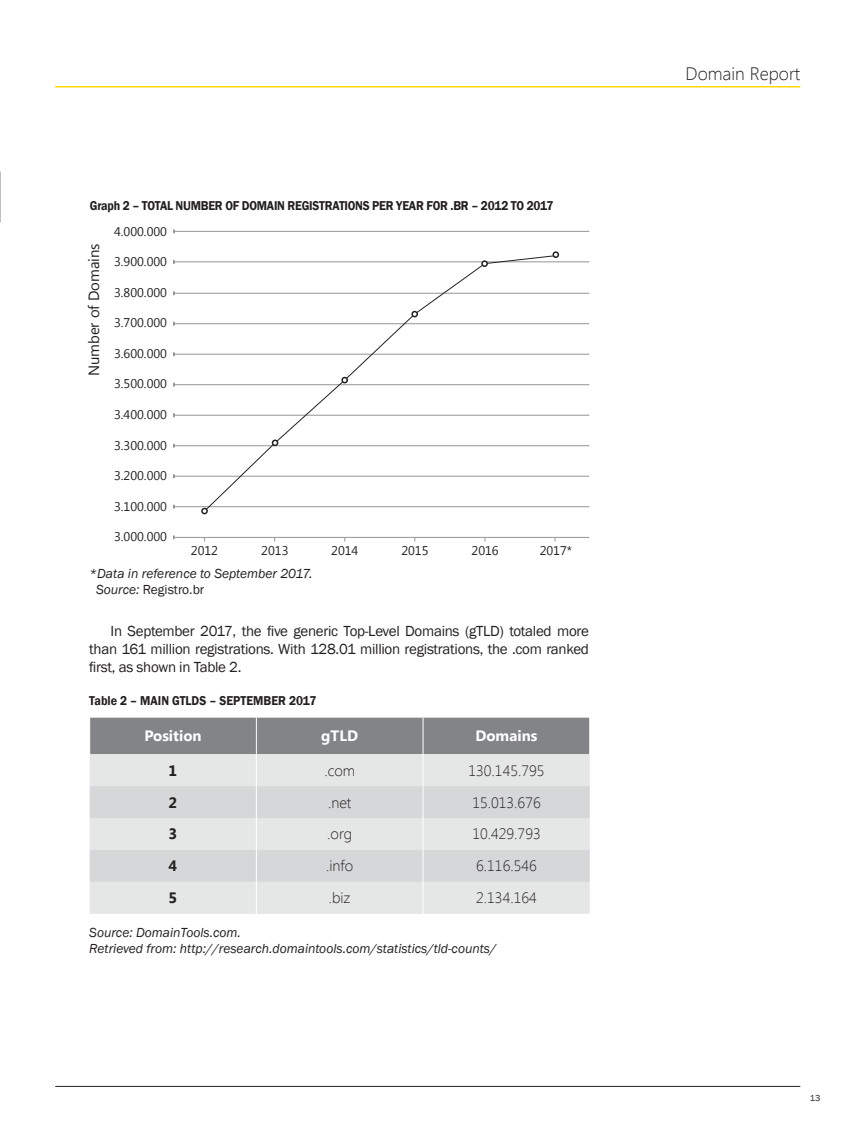
<style>
.page{position:relative;width:859px;height:1132px;background:#fff}
.page>*{position:absolute;margin:0;border:0;box-sizing:border-box;transform-origin:0 0}
.t1{font:300 18px "Segoe UI";color:#231f20}
.Final{font:15px/18px "Franklin Gothic";letter-spacing:-.02em;color:#231f20;text-align:justify}
.t2{font:300 15px "Segoe UI";color:#231f20}
.t3{font:700 15px "Segoe UI";color:#fff}
.t4{font:700 15px "Segoe UI";color:#231f20}
.Graficos{font:14.85px "Segoe UI";color:#231f20}
.TEXTO_-_Rodapé{font:italic 13.5px "Franklin Gothic";color:#231f20}
.TEXTO_-_Rodapé-2{font:13.5px "Franklin Gothic";color:#231f20}
.Graficos-2{font:600 13.2px "Franklin Gothic";letter-spacing:-.02em;color:#231f20;scale:.91 1}
.Graficos-3{font:600 13.2px "Franklin Gothic";color:#231f20;scale:.91 1}
.Graficos-4{font:12.6px "Segoe UI";color:#231f20}
.t5{font:9px "Franklin Gothic";color:#231f20}
.s1{font-style:italic}
</style>
<div class="page">
<hr style="left:55px;top:1085px;width:745px;height:1px;background:#231f20">
<hr style="left:55px;top:86px;width:745px;height:1px;background:#ffd801">
<hr style="left:174px;top:231px;width:415px;height:1px;background:#939598">
<hr style="left:174px;top:261px;width:415px;height:1px;background:#939598">
<hr style="left:174px;top:293px;width:415px;height:1px;background:#939598">
<hr style="left:174px;top:323px;width:415px;height:1px;background:#939598">
<hr style="left:174px;top:354px;width:415px;height:1px;background:#939598">
<hr style="left:174px;top:384px;width:415px;height:1px;background:#939598">
<hr style="left:174px;top:414px;width:415px;height:1px;background:#939598">
<hr style="left:174px;top:445px;width:415px;height:1px;background:#939598">
<hr style="left:174px;top:475px;width:415px;height:1px;background:#939598">
<hr style="left:174px;top:506px;width:415px;height:1px;background:#939598">
<hr style="left:174px;top:537px;width:415px;height:1px;background:#939598">
<svg style="left:204px;top:255px;width:351px;height:254px"></svg>
<div style="left:201px;top:507px;width:7px;height:7px;border:2px solid #231f20;border-radius:50%"></div>
<div style="left:272px;top:439px;width:6px;height:7px;border:2px solid #231f20;border-radius:50%"></div>
<div style="left:341px;top:377px;width:7px;height:6px;border:2px solid #231f20;border-radius:50%"></div>
<div style="left:411px;top:311px;width:7px;height:6px;border:2px solid #231f20;border-radius:50%"></div>
<div style="left:481px;top:260px;width:7px;height:7px;border:2px solid #231f20;border-radius:50%"></div>
<div style="left:552px;top:251px;width:7px;height:7px;border:2px solid #231f20;border-radius:50%"></div>
<div style="left:90px;top:717px;width:499px;height:37px;background:#828487"></div>
<div style="left:90px;top:754px;width:500px;height:159px;background:#e5e6e6"></div>
<svg style="left:90px;top:785px;width:500px;height:96px;background:#dadcdc"></svg>
<hr style="left:256px;top:754px;width:1px;height:31px;background:#fff">
<hr style="left:256px;top:785px;width:1px;height:32px;background:#fff">
<hr style="left:256px;top:817px;width:1px;height:32px;background:#fff">
<hr style="left:256px;top:849px;width:1px;height:32px;background:#fff">
<hr style="left:256px;top:881px;width:1px;height:32px;background:#fff">
<hr style="left:423px;top:754px;width:1px;height:31px;background:#fff">
<hr style="left:423px;top:785px;width:1px;height:32px;background:#fff">
<hr style="left:423px;top:817px;width:1px;height:32px;background:#fff">
<hr style="left:423px;top:849px;width:1px;height:32px;background:#fff">
<hr style="left:423px;top:881px;width:1px;height:32px;background:#fff">
<hr style="left:256px;top:717px;width:1px;height:37px;background:#fff">
<hr style="left:423px;top:717px;width:1px;height:37px;background:#fff">
<p class="Graficos-2" style="left:90px;top:197px;width:511px">Graph 2 – TOTAL NUMBER OF DOMAIN REGISTRATIONS PER YEAR FOR .BR – 2012 TO 2017</p>
<p class="Graficos" style="left:84px;top:376px;width:134px;rotate:-90deg">Number of Domains</p>
<p class="Graficos-4" style="left:114px;top:222px;width:55px">4.000.000</p>
<p class="Graficos-4" style="left:114px;top:252px;width:55px">3.900.000</p>
<p class="Graficos-4" style="left:114px;top:283px;width:55px">3.800.000</p>
<p class="Graficos-4" style="left:114px;top:314px;width:55px">3.700.000</p>
<p class="Graficos-4" style="left:114px;top:344px;width:55px">3.600.000</p>
<p class="Graficos-4" style="left:114px;top:375px;width:55px">3.500.000</p>
<p class="Graficos-4" style="left:114px;top:405px;width:55px">3.400.000</p>
<p class="Graficos-4" style="left:114px;top:436px;width:55px">3.300.000</p>
<p class="Graficos-4" style="left:114px;top:467px;width:55px">3.200.000</p>
<p class="Graficos-4" style="left:114px;top:497px;width:55px">3.100.000</p>
<p class="Graficos-4" style="left:114px;top:527px;width:55px">3.000.000</p>
<p class="Graficos-4" style="left:191px;top:541px;width:29px">2012</p>
<p class="Graficos-4" style="left:261px;top:541px;width:29px">2013</p>
<p class="Graficos-4" style="left:331px;top:541px;width:29px">2014</p>
<p class="Graficos-4" style="left:401px;top:541px;width:29px">2015</p>
<p class="Graficos-4" style="left:472px;top:541px;width:29px">2016</p>
<p class="Graficos-4" style="left:540px;top:541px;width:34px">2017*</p>
<p class="TEXTO_-_Rodapé" style="left:89px;top:565px;width:225px">*Data in reference to September 2017.</p>
<p class="TEXTO_-_Rodapé-2" style="left:96px;top:581px;width:110px"><span class="s1">Source:</span> Registro.br</p>
<p class="Final" style="left:89px;top:622px;width:501px;text-indent:21px">In September 2017, the five generic Top-Level Domains (gTLD) totaled more than 161 million registrations. With 128.01 million registrations, the .com ranked first, as shown in Table 2.</p>
<p class="Graficos-3" style="left:89px;top:692px;width:251px">Table 2 – MAIN GTLDS – SEPTEMBER 2017</p>
<p class="t3" style="left:144px;top:725px;width:59px">Position</p>
<p class="t3" style="left:321px;top:725px;width:38px">gTLD</p>
<p class="t3" style="left:475px;top:725px;width:63px">Domains</p>
<p class="t4" style="left:169px;top:759px;width:10px">1</p>
<p class="t2" style="left:324px;top:759px;width:32px">.com</p>
<p class="t2" style="left:468px;top:759px;width:78px">130.145.795</p>
<p class="t4" style="left:169px;top:791px;width:10px">2</p>
<p class="t2" style="left:328px;top:791px;width:25px">.net</p>
<p class="t2" style="left:472px;top:791px;width:70px">15.013.676</p>
<p class="t4" style="left:169px;top:823px;width:10px">3</p>
<p class="t2" style="left:327px;top:823px;width:26px">.org</p>
<p class="t2" style="left:472px;top:823px;width:70px">10.429.793</p>
<p class="t4" style="left:169px;top:855px;width:10px">4</p>
<p class="t2" style="left:326px;top:855px;width:28px">.info</p>
<p class="t2" style="left:476px;top:855px;width:62px">6.116.546</p>
<p class="t4" style="left:169px;top:887px;width:10px">5</p>
<p class="t2" style="left:329px;top:887px;width:23px">.biz</p>
<p class="t2" style="left:476px;top:887px;width:62px">2.134.164</p>
<p class="TEXTO_-_Rodapé" style="left:89px;top:923px;width:153px">Source: DomainTools.com.</p>
<p class="TEXTO_-_Rodapé" style="left:89px;top:940px;width:409px">Retrieved from: http://research.domaintools.com/statistics/tld-counts/</p>
<p class="t1" style="left:686px;top:61px;width:116px">Domain Report</p>
<p class="t5" style="left:810px;top:1091px;width:12px">13</p>
</div>
